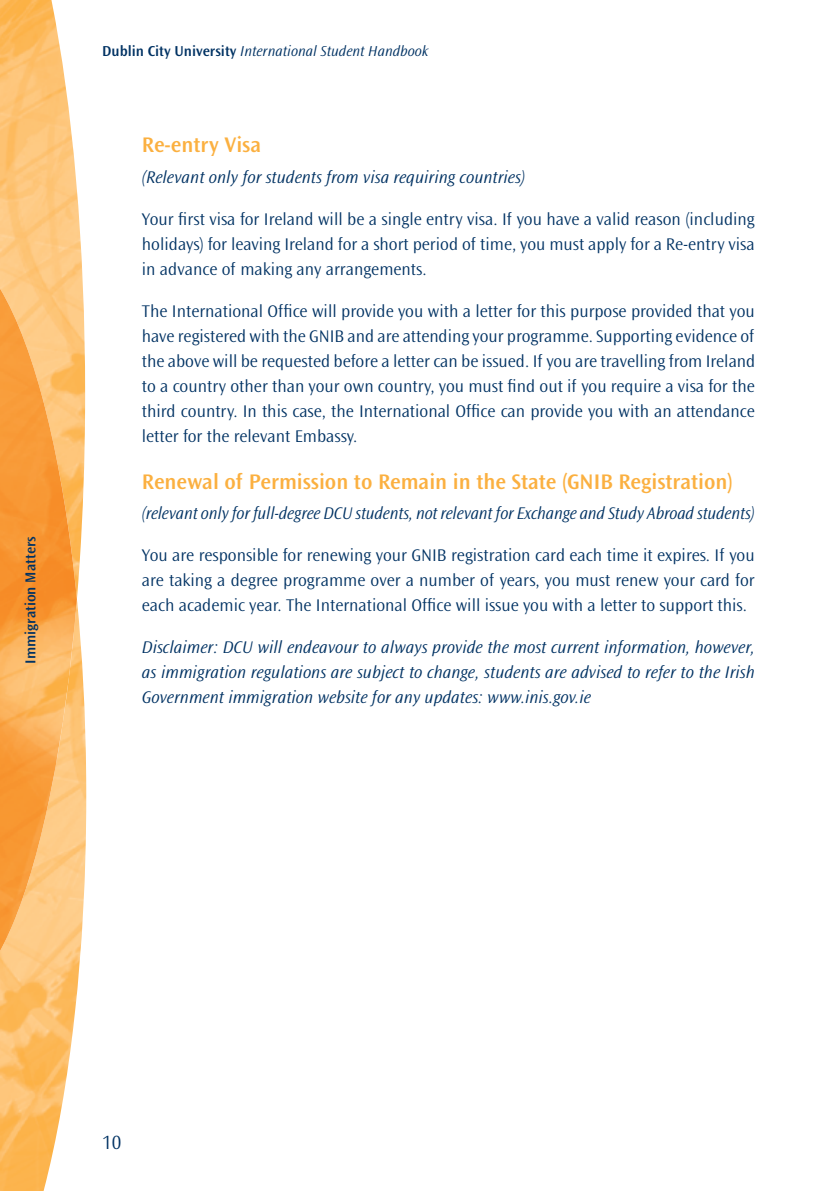
<style>
.page{position:relative;width:840px;height:1191px;background:#fff}
.page>*{position:absolute;margin:0;border:0;box-sizing:border-box;transform-origin:0 0}
.t1{font:600 22px "Ocean Sans Std";color:#fbb040}
.t2{font:300 20px "Ocean Sans Std";color:#003263}
.t3{font:300 17.6px/25px "Ocean Sans Std";color:#003263;text-align:justify}
.t4{font:italic 300 17.6px/25px "Ocean Sans Std";color:#003263;text-align:justify}
.t5{font:italic 300 15px "Ocean Sans Std";color:#003263}
.t6{font:600 15px "Ocean Sans Std";color:#003263}
.s1{font-weight:600;font-style:normal}
</style>
<div class="page">
<img style="left:0;top:0;width:86px;height:1191px">
<img style="left:0;top:929px;width:11px;height:22px">
<p class="t6" style="left:22px;top:664px;width:129px;rotate:-90deg">Immigration Matters</p>
<p class="t5" style="left:102px;top:43px;width:328px"><span class="s1">Dublin City University</span> International Student Handbook</p>
<p class="t1" style="left:142px;top:133px;width:121px">Re-entry Visa</p>
<p class="t4" style="left:142px;top:165px;width:384px">(Relevant only for students from visa requiring countries)</p>
<p class="t3" style="left:142px;top:207px;width:614px">Your first visa for Ireland will be a single entry visa. If you have a valid reason (including holidays) for leaving Ireland for a short period of time, you must apply for a Re-entry visa in advance of making any arrangements.</p>
<p class="t3" style="left:142px;top:299px;width:614px">The International Office will provide you with a letter for this purpose provided that you have registered with the GNIB and are attending your programme. Supporting evidence of the above will be requested before a letter can be issued. If you are travelling from Ireland to a country other than your own country, you must find out if you require a visa for the third country. In this case, the International Office can provide you with an attendance letter for the relevant Embassy.</p>
<p class="t1" style="left:142px;top:469px;width:592px">Renewal of Permission to Remain in the State (GNIB Registration)</p>
<p class="t4" style="left:142px;top:501px;width:614px">(relevant only for full-degree DCU students, not relevant for Exchange and Study Abroad students)</p>
<p class="t3" style="left:142px;top:543px;width:614px">You are responsible for renewing your GNIB registration card each time it expires. If you are taking a degree programme over a number of years, you must renew your card for each academic year. The International Office will issue you with a letter to support this.</p>
<p class="t4" style="left:142px;top:635px;width:614px">Disclaimer: DCU will endeavour to always provide the most current information, however, as immigration regulations are subject to change, students are advised to refer to the Irish Government immigration website for any updates: www.inis.gov.ie</p>
<p class="t2" style="left:102px;top:1131px;width:21px">10</p>
</div>
